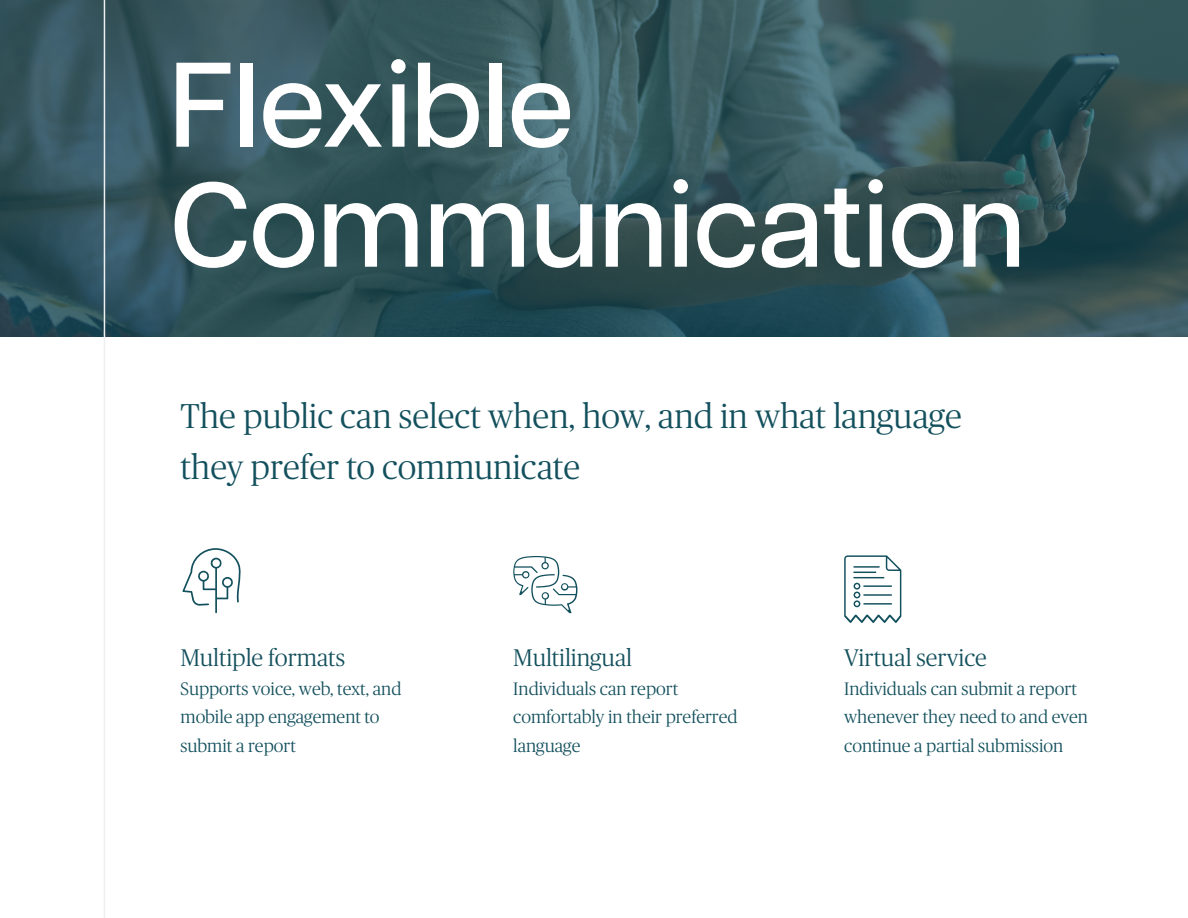
<style>
.page{position:relative;width:1188px;height:918px;background:#fff}
.page>*{position:absolute;margin:0;border:0;box-sizing:border-box;transform-origin:0 0}
.t1{font:500 120px/120px "Articulat CF";color:#fff}
.t2{font:300 34.5px/51px "Publico Headline";color:#13505d}
.t3{font:300 24px "Publico Headline";color:#13505d}
.t4{font:300 18px/28.5px "Publico Headline";color:#13505d}
</style>
<div class="page">
<img style="left:0;top:0;width:1188px;height:336px">
<hr style="left:104px;top:0;width:1px;height:918px;background:#edeff0">
<svg style="left:182px;top:548px;width:59px;height:65px"></svg>
<svg style="left:513px;top:556px;width:65px;height:57px"></svg>
<svg style="left:844px;top:555px;width:57px;height:68px"></svg>
<h1 class="t1" style="left:170px;top:39px;width:858px">Flexible<br>Communication</h1>
<h2 class="t2" style="left:180px;top:389px;width:783px">The public can select when, how, and in what language they prefer to communicate</h2>
<h3 class="t3" style="left:180px;top:642px;width:166px">Multiple formats</h3>
<p class="t4" style="left:180px;top:673px;width:223px">Supports voice, web, text, and mobile app engagement to submit a report</p>
<h3 class="t3" style="left:513px;top:642px;width:120px">Multilingual</h3>
<p class="t4" style="left:513px;top:673px;width:226px">Individuals can report comfortably in their preferred language</p>
<h3 class="t3" style="left:844px;top:642px;width:144px">Virtual service</h3>
<p class="t4" style="left:844px;top:673px;width:245px">Individuals can submit a report whenever they need to and even continue a partial submission</p>
</div>
